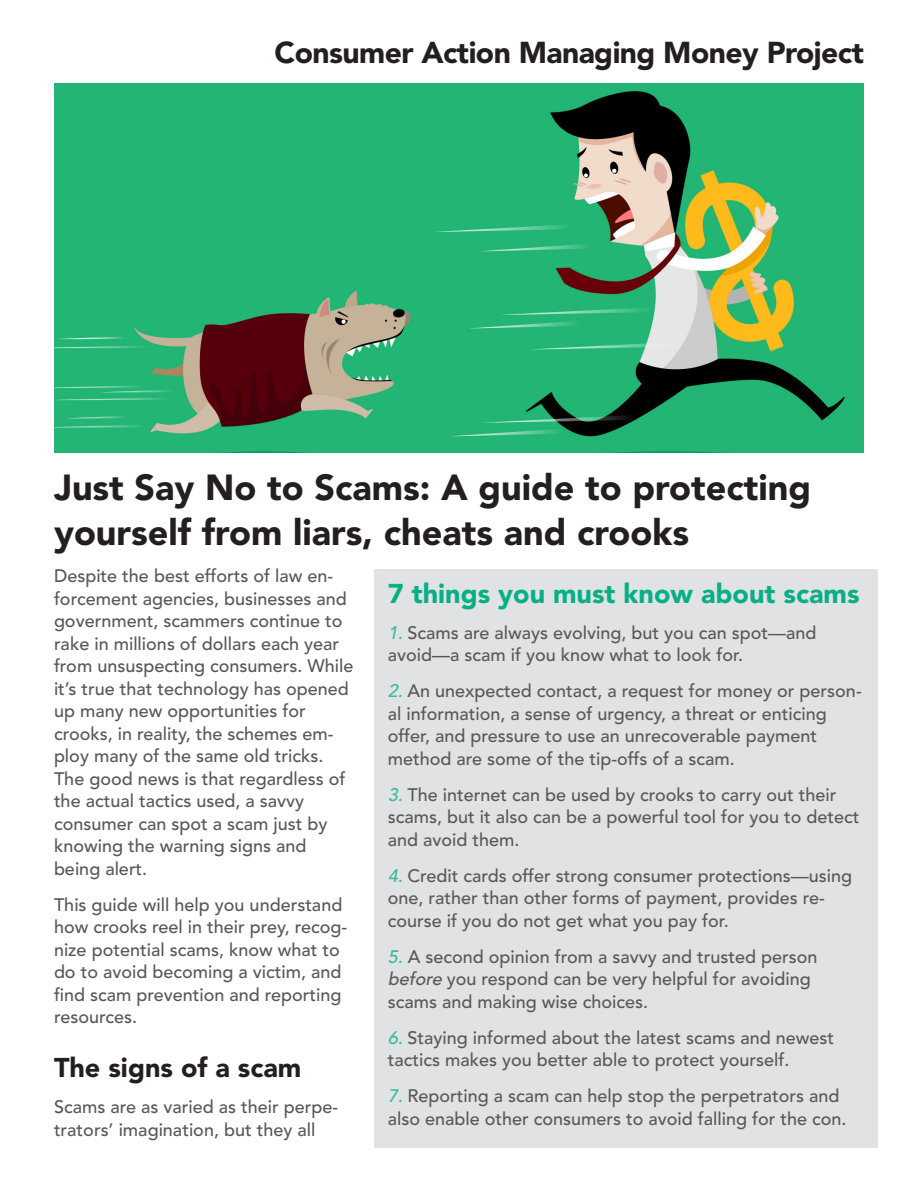
<style>
.page{position:relative;width:918px;height:1188px;background:#fff}
.page>*{position:absolute;margin:0;border:0;box-sizing:border-box;transform-origin:0 0}
.Big_head{font:900 36px/45px "Avenir LT Std";color:#231f20}
.Top_headers{font:900 30px "Avenir LT Std";letter-spacing:-.02em;color:#231f20}
.Subheads{font:900 27px "Avenir LT Std";color:#05b085}
.Subheads-2{font:900 27px "Avenir LT Std";color:#231f20}
.Text{font:500 18px/22.5px "Avenir LT Std";color:#57585a}
.s1{font-style:italic;color:#36bd99}
.s2{font-style:italic}
</style>
<div class="page">
<div style="left:374px;top:569px;width:504px;height:579px;background:#e1e2e4"></div>
<img style="left:54px;top:84px;width:810px;height:368px">
<p class="Top_headers" style="left:275px;top:35px;width:591px">Consumer Action Managing Money Project</p>
<p class="Big_head" style="left:54px;top:465px;width:759px">Just Say No to Scams: A guide to protecting yourself from liars, cheats and crooks</p>
<p class="Text" style="left:54px;top:565px;width:301px">Despite the best efforts of law en&shy;forcement agencies, businesses and government, scammers continue to rake in millions of dollars each year from unsuspecting consumers. While it’s true that technology has opened up many new opportunities for crooks, in reality, the schemes em&shy;ploy many of the same old tricks.<br>The good news is that regardless of the actual tactics used, a savvy consumer can spot a scam just by knowing the warning signs and being alert.</p>
<p class="Text" style="left:54px;top:894px;width:295px">This guide will help you understand how crooks reel in their prey, recog&shy;nize potential scams, know what to do to avoid becoming a victim, and find scam prevention and reporting resources.</p>
<p class="Subheads-2" style="left:54px;top:1051px;width:249px">The signs of a scam</p>
<p class="Text" style="left:54px;top:1096px;width:286px">Scams are as varied as their perpe&shy;trators’ imagination, but they all</p>
<p class="Subheads" style="left:388px;top:577px;width:473px">7 things you must know about scams</p>
<p class="Text" style="left:388px;top:622px;width:430px"><span class="s1">1.</span>Scams are always evolving, but you can spot—and avoid—a scam if you know what to look for.</p>
<p class="Text" style="left:388px;top:680px;width:475px"><span class="s1">2.</span>An unexpected contact, a request for money or person&shy;al information, a sense of urgency, a threat or enticing offer, and pressure to use an unrecoverable payment method are some of the tip-offs of a scam.</p>
<p class="Text" style="left:388px;top:784px;width:473px"><span class="s1">3.</span>The internet can be used by crooks to carry out their scams, but it also can be a powerful tool for you to detect and avoid them.</p>
<p class="Text" style="left:388px;top:865px;width:466px"><span class="s1">4.</span>Credit cards offer strong consumer protections—using one, rather than other forms of payment, provides re&shy;course if you do not get what you pay for.</p>
<p class="Text" style="left:388px;top:946px;width:431px"><span class="s1">5.</span> A second opinion from a savvy and trusted person <span class="s2">before</span> you respond can be very helpful for avoiding scams and making wise choices.</p>
<p class="Text" style="left:388px;top:1027px;width:448px"><span class="s1">6.</span>Staying informed about the latest scams and newest tactics makes you better able to protect yourself.</p>
<p class="Text" style="left:388px;top:1085px;width:460px"><span class="s1">7.</span>Reporting a scam can help stop the perpetrators and also enable other consumers to avoid falling for the con.</p>
</div>
